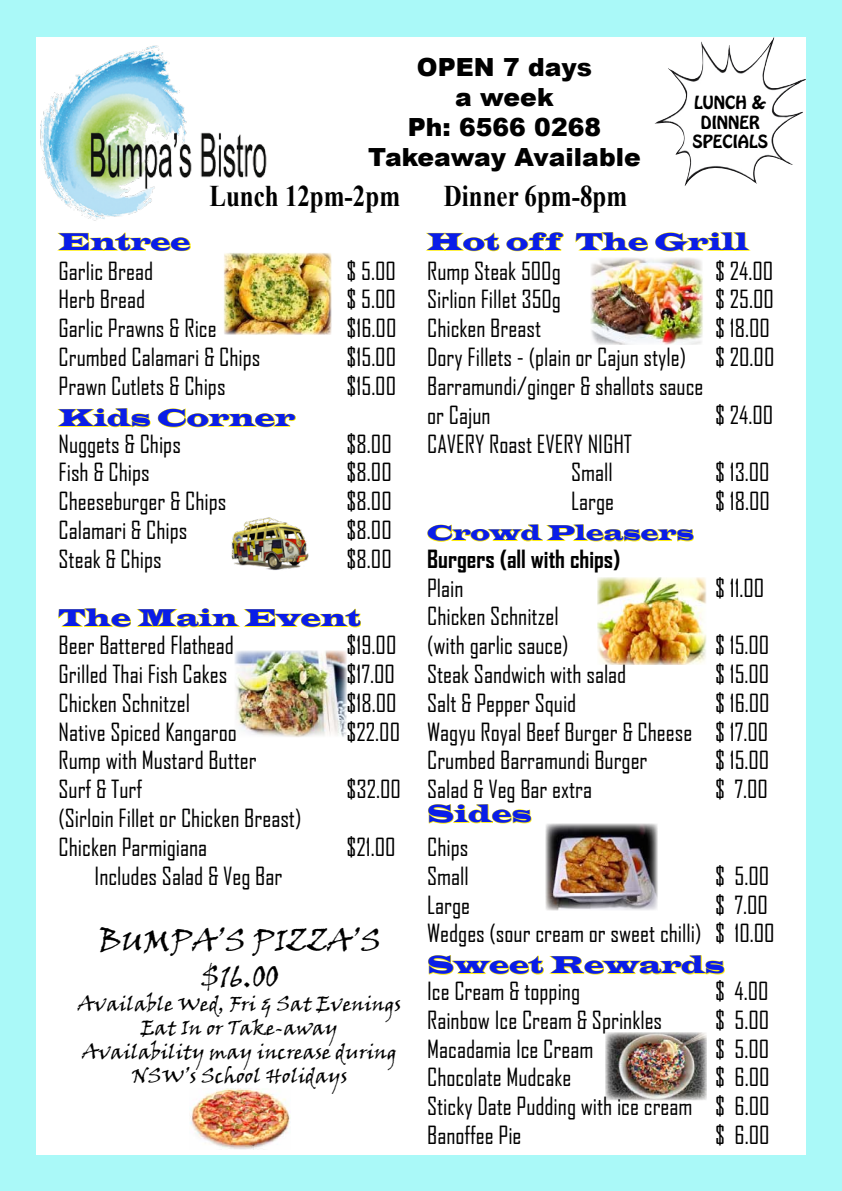
<style>
.page{position:relative;width:842px;height:1191px;background:#aaf9f8}
.page>*{position:absolute;margin:0;border:0;box-sizing:border-box;transform-origin:0 0}
.t1{font:700 30px "Times New Roman";color:#000;scale:.83 1}
.t2{font:30px/36px "Viner Hand ITC";color:#000;text-align:center}
.t3{font:25px "Latin Wide";color:#0a1de8;scale:.9 1}
.t4{font:900 25px/30px "Arial";color:#000;text-align:center}
.t5{font:24px/28.8px "Agency FB";color:#000}
.t6{font:700 24px "Agency FB";color:#000}
.t7{font:22px "Latin Wide";color:#0a1de8;scale:.9 1}
.t8{font:20px/24px "Viner Hand ITC";color:#000;text-align:center}
.t9{font:16px/19.2px "Hobo Std";color:#000;text-align:center}
</style>
<div class="page">
<div style="left:36px;top:37px;width:770px;height:1118px;background:#fff"></div>
<svg style="left:58px;top:408px;width:93px;height:19px"></svg>
<svg style="left:158px;top:408px;width:138px;height:19px"></svg>
<img style="left:655px;top:37px;width:151px;height:149px">
<img style="left:40px;top:45px;width:227px;height:176px">
<svg style="left:58px;top:608px;width:73px;height:19px"></svg>
<svg style="left:137px;top:608px;width:224px;height:19px"></svg>
<svg style="left:427px;top:233px;width:73px;height:18px"></svg>
<svg style="left:506px;top:232px;width:58px;height:19px"></svg>
<svg style="left:575px;top:232px;width:73px;height:19px"></svg>
<svg style="left:655px;top:232px;width:95px;height:19px"></svg>
<svg style="left:427px;top:524px;width:267px;height:17px"></svg>
<svg style="left:58px;top:233px;width:133px;height:18px"></svg>
<img style="left:231px;top:517px;width:78px;height:53px">
<img style="left:605px;top:1032px;width:102px;height:68px">
<svg style="left:428px;top:804px;width:103px;height:19px"></svg>
<svg style="left:428px;top:955px;width:116px;height:19px"></svg>
<svg style="left:550px;top:955px;width:175px;height:19px"></svg>
<img style="left:190px;top:1089px;width:101px;height:60px">
<img style="left:591px;top:258px;width:112px;height:87px">
<img style="left:224px;top:253px;width:108px;height:82px">
<img style="left:598px;top:578px;width:108px;height:87px">
<img style="left:235px;top:650px;width:112px;height:87px">
<img style="left:545px;top:823px;width:113px;height:87px">
<p class="t3" style="left:59px;top:226px;width:148px">Entree</p>
<p class="t4" style="left:368px;top:51px;width:274px">OPEN 7 days<br>a week<br>Ph: 6566 0268<br>Takeaway Available</p>
<p class="t1" style="left:209px;top:176px;width:231px">Lunch 12pm-2pm</p>
<p class="t1" style="left:444px;top:176px;width:222px">Dinner 6pm-8pm</p>
<p class="t9" style="left:692px;top:94px;width:77px">LUNCH &amp;<br>DINNER<br>SPECIALS</p>
<p class="t3" style="left:427px;top:226px;width:358px">Hot off The Grill</p>
<p class="t5" style="left:59px;top:256px;width:96px">Garlic Bread</p>
<p class="t5" style="left:347px;top:256px;width:51px">$ 5.00</p>
<p class="t5" style="left:59px;top:285px;width:88px">Herb Bread</p>
<p class="t5" style="left:347px;top:285px;width:51px">$ 5.00</p>
<p class="t5" style="left:59px;top:313px;width:160px">Garlic Prawns &amp; Rice</p>
<p class="t5" style="left:347px;top:313px;width:51px">$16.00</p>
<p class="t5" style="left:59px;top:342px;width:203px">Crumbed Calamari &amp; Chips</p>
<p class="t5" style="left:347px;top:342px;width:51px">$15.00</p>
<p class="t5" style="left:59px;top:371px;width:169px">Prawn Cutlets &amp; Chips</p>
<p class="t5" style="left:347px;top:371px;width:51px">$15.00</p>
<p class="t5" style="left:59px;top:429px;width:124px">Nuggets &amp; Chips</p>
<p class="t5" style="left:347px;top:429px;width:47px">$8.00</p>
<p class="t5" style="left:59px;top:457px;width:93px">Fish &amp; Chips</p>
<p class="t5" style="left:347px;top:457px;width:47px">$8.00</p>
<p class="t5" style="left:59px;top:486px;width:169px">Cheeseburger &amp; Chips</p>
<p class="t5" style="left:347px;top:486px;width:47px">$8.00</p>
<p class="t5" style="left:59px;top:515px;width:130px">Calamari &amp; Chips</p>
<p class="t5" style="left:347px;top:515px;width:47px">$8.00</p>
<p class="t5" style="left:59px;top:544px;width:105px">Steak &amp; Chips</p>
<p class="t5" style="left:347px;top:544px;width:47px">$8.00</p>
<p class="t3" style="left:59px;top:402px;width:264px">Kids Corner</p>
<p class="t3" style="left:59px;top:602px;width:337px">The Main Event</p>
<p class="t5" style="left:59px;top:630px;width:177px">Beer Battered Flathead</p>
<p class="t5" style="left:347px;top:630px;width:51px">$19.00</p>
<p class="t5" style="left:59px;top:659px;width:170px">Grilled Thai Fish Cakes</p>
<p class="t5" style="left:347px;top:659px;width:50px">$17.00</p>
<p class="t5" style="left:59px;top:688px;width:133px">Chicken Schnitzel</p>
<p class="t5" style="left:347px;top:688px;width:51px">$18.00</p>
<p class="t5" style="left:59px;top:717px;width:180px">Native Spiced Kangaroo</p>
<p class="t5" style="left:347px;top:717px;width:55px">$22.00</p>
<p class="t5" style="left:59px;top:745px;width:200px">Rump with Mustard Butter<br>Surf &amp; Turf</p>
<p class="t5" style="left:347px;top:774px;width:56px">$32.00</p>
<p class="t5" style="left:59px;top:803px;width:244px">(Sirloin Fillet or Chicken Breast)<br>Chicken Parmigiana</p>
<p class="t5" style="left:347px;top:832px;width:51px">$21.00</p>
<p class="t5" style="left:95px;top:861px;width:189px">Includes Salad &amp; Veg Bar</p>
<p class="t2" style="left:98px;top:921px;width:284px">BUMPA’S PIZZA’S $16.00</p>
<p class="t8" style="left:78px;top:990px;width:324px">Available Wed, Fri &amp; Sat Evenings<br>Eat In or Take-away<br>Availability may increase during<br>NSW’s School Holidays</p>
<p class="t5" style="left:427px;top:256px;width:135px">Rump Steak 500g</p>
<p class="t5" style="left:715px;top:256px;width:60px">$ 24.00</p>
<p class="t5" style="left:427px;top:285px;width:135px">Sirlion Fillet 350g</p>
<p class="t5" style="left:715px;top:285px;width:60px">$ 25.00</p>
<p class="t5" style="left:427px;top:313px;width:115px">Chicken Breast</p>
<p class="t5" style="left:427px;top:313px;width:349px;text-indent:288px">$ 18.00<br>Dory Fillets - (plain or Cajun style) $ 20.00<br>Barramundi/ginger &amp; shallots sauce<br>or Cajun</p>
<p class="t5" style="left:715px;top:400px;width:60px">$ 24.00</p>
<p class="t5" style="left:571px;top:429px;width:63px;text-indent:-144px">CAVERY Roast EVERY NIGHT<br>Small</p>
<p class="t5" style="left:715px;top:457px;width:56px">$ 13.00</p>
<p class="t5" style="left:571px;top:486px;width:45px">Large</p>
<p class="t5" style="left:715px;top:486px;width:56px">$ 18.00</p>
<p class="t6" style="left:427px;top:544px;width:195px">Burgers (all with chips)</p>
<p class="t5" style="left:427px;top:573px;width:38px">Plain</p>
<p class="t5" style="left:715px;top:573px;width:51px">$ 11.00</p>
<p class="t5" style="left:427px;top:601px;width:143px">Chicken Schnitzel (with garlic sauce)</p>
<p class="t7" style="left:427px;top:519px;width:298px">Crowd Pleasers</p>
<p class="t5" style="left:715px;top:630px;width:56px">$ 15.00</p>
<p class="t5" style="left:427px;top:659px;width:201px">Steak Sandwich with salad</p>
<p class="t5" style="left:715px;top:659px;width:56px">$ 15.00</p>
<p class="t5" style="left:427px;top:688px;width:151px">Salt &amp; Pepper Squid</p>
<p class="t5" style="left:427px;top:688px;width:344px;text-align:justify;text-indent:288px">$ 16.00<br>Wagyu Royal Beef Burger &amp; Cheese $ 17.00<br>Crumbed Barramundi Burger</p>
<p class="t5" style="left:715px;top:745px;width:56px">$ 15.00</p>
<p class="t5" style="left:427px;top:774px;width:167px">Salad &amp; Veg Bar extra</p>
<p class="t5" style="left:715px;top:774px;width:54px">$ 7.00</p>
<p class="t5" style="left:427px;top:832px;width:43px">Chips<br>Small</p>
<p class="t3" style="left:427px;top:798px;width:118px">Sides</p>
<p class="t5" style="left:715px;top:861px;width:56px">$ 5.00</p>
<p class="t5" style="left:427px;top:889px;width:349px;text-align:right">$ 7.00<br>Wedges (sour cream or sweet chilli) $ 10.00</p>
<p class="t5" style="left:427px;top:976px;width:154px">Ice Cream &amp; topping</p>
<p class="t5" style="left:715px;top:976px;width:55px">$ 4.00</p>
<p class="t5" style="left:427px;top:1005px;width:237px">Rainbow Ice Cream &amp; Sprinkles</p>
<p class="t5" style="left:715px;top:1005px;width:56px">$ 5.00</p>
<p class="t5" style="left:427px;top:1033px;width:168px">Macadamia Ice Cream</p>
<p class="t5" style="left:715px;top:1033px;width:56px">$ 5.00</p>
<p class="t5" style="left:427px;top:1062px;width:146px">Chocolate Mudcake</p>
<p class="t5" style="left:427px;top:889px;width:45px">Large</p>
<p class="t3" style="left:427px;top:949px;width:332px">Sweet Rewards</p>
<p class="t5" style="left:427px;top:1062px;width:344px;text-align:justify;text-indent:288px">$ 6.00<br>Sticky Date Pudding with ice cream $ 6.00<br>Banoffee Pie</p>
<p class="t5" style="left:715px;top:1120px;width:56px">$ 6.00</p>
</div>
